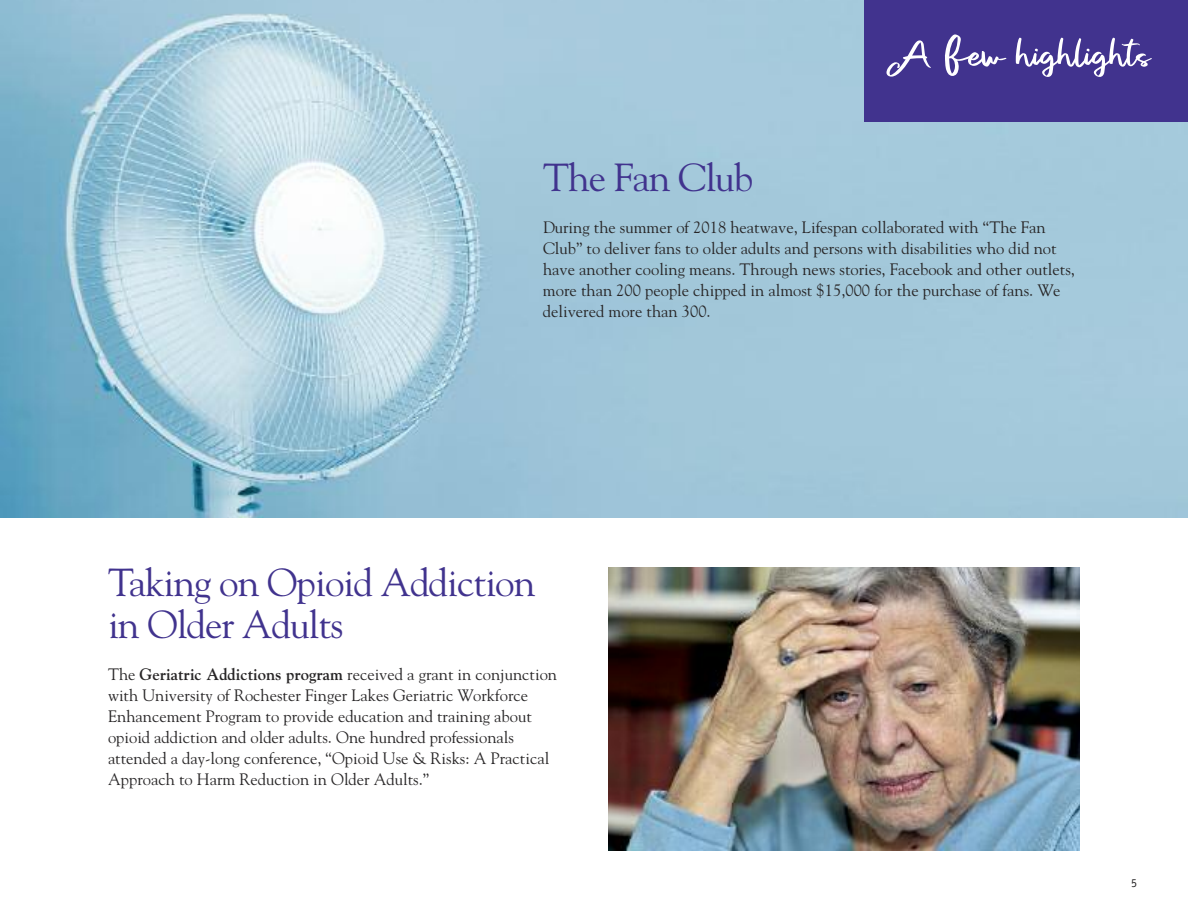
<style>
.page{position:relative;width:1188px;height:918px;background:#fff}
.page>*{position:absolute;margin:0;border:0;box-sizing:border-box;transform-origin:0 0}
.t1{font:54px "Sweet Buttermilk Script";color:#fff;scale:1.2 1}
.t2{font:39px/42px "Goudy";letter-spacing:-.025em;color:#41338e}
.t3{font:16.5px/21px "Goudy";color:#272526}
.t4{font:12px "Officina Sans";color:#272526}
.s1{font-size:90px}
.s2{font-weight:700}
</style>
<div class="page">
<img style="left:0;top:0;width:1188px;height:518px">
<div style="left:864px;top:0;width:324px;height:122px;background:#41338e"></div>
<img style="left:608px;top:567px;width:472px;height:283px">
<h1 class="t1" style="left:886px;top:17px;width:221px">A <span class="s1">f</span>ew highlights</h1>
<h2 class="t2" style="left:543px;top:157px;width:212px">The Fan Club</h2>
<p class="t3" style="left:543px;top:217px;width:534px">During the summer of 2018 heatwave, Lifespan collaborated with “The Fan Club” to deliver fans to older adults and persons with disabilities who did not have another cooling means. Through news stories, Facebook and other outlets, more than 200 people chipped in almost $15,000 for the purchase of fans. We delivered more than 300.</p>
<h2 class="t2" style="left:108px;top:562px;width:429px">Taking on Opioid Addiction in Older Adults</h2>
<p class="t3" style="left:108px;top:664px;width:451px">The <span class="s2">Geriatric Addictions program</span> received a grant in conjunction with University of Rochester Finger Lakes Geriatric Workforce Enhancement Program to provide education and training about opioid addiction and older adults. One hundred professionals attended a day-long conference, “Opioid Use &amp; Risks: A Practical Approach to Harm Reduction in Older Adults.”</p>
<p class="t4" style="left:1131px;top:878px;width:7px">5</p>
</div>
